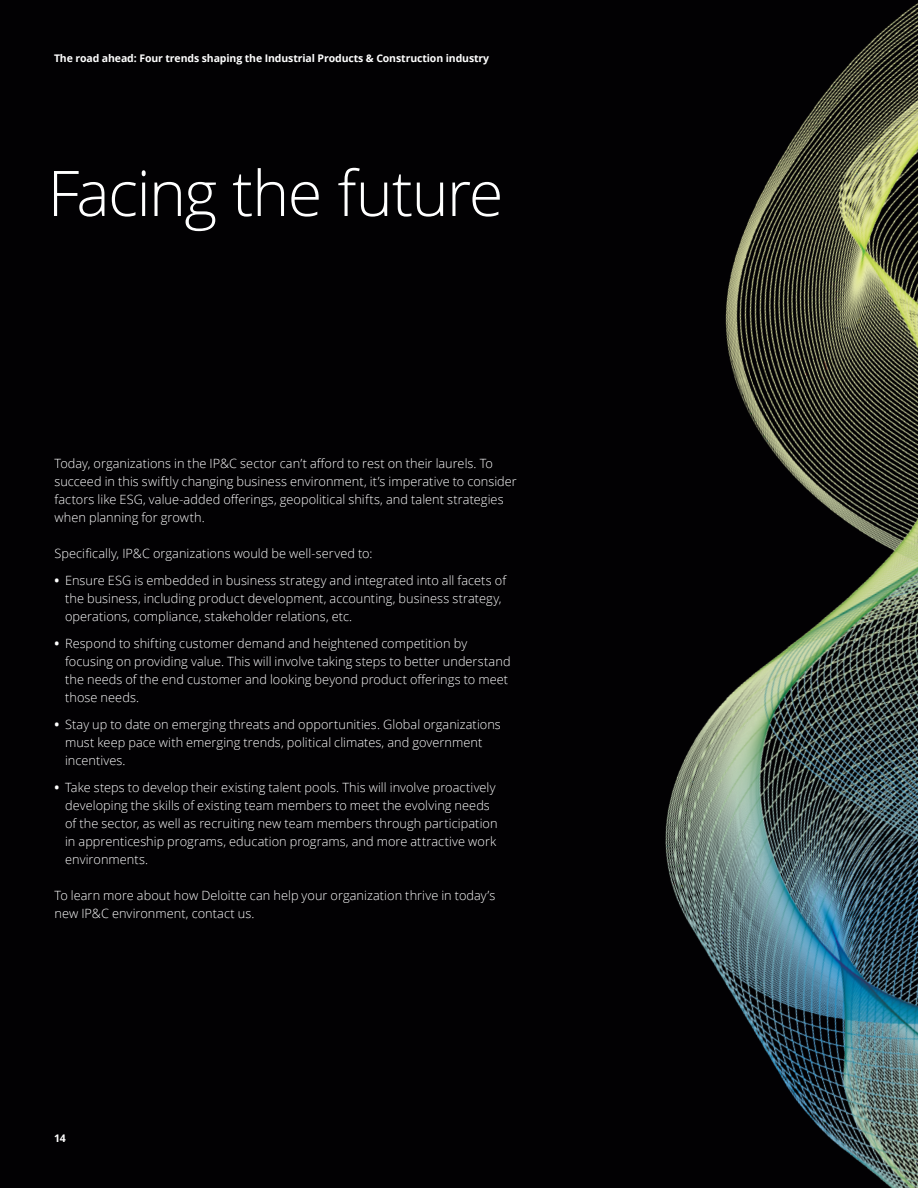
<style>
.page{position:relative;width:918px;height:1188px;background:#020103}
.page>*{position:absolute;margin:0;border:0;box-sizing:border-box;transform-origin:0 0}
.t1{font:300 63px "Open Sans";letter-spacing:-.025em;color:#fff}
.t2{font:300 12.75px/18px "Open Sans";letter-spacing:.005em;color:#fff}
.t3{font:700 10.5px "Open Sans";letter-spacing:-.01em;color:#fff}
.s1{font-weight:700}
</style>
<div class="page">
<img style="left:665px;top:3px;width:253px;height:1185px">
<p class="t3" style="left:54px;top:51px;width:437px">The road ahead: Four trends shaping the Industrial Products &amp; Construction industry</p>
<h1 class="t1" style="left:48px;top:150px;width:457px">Facing the future</h1>
<p class="t2" style="left:54px;top:454px;width:464px">Today, organizations in the IP&amp;C sector can’t afford to rest on their laurels. To succeed in this swiftly changing business environment, it’s imperative to consider factors like ESG, value-added offerings, geopolitical shifts, and talent strategies when planning for growth.</p>
<p class="t2" style="left:54px;top:544px;width:320px">Specifically, IP&amp;C organizations would be well-served to:</p>
<p class="t2" style="left:65px;top:571px;width:443px;text-indent:-11px"><span class="s1">•</span> Ensure ESG is embedded in business strategy and integrated into all facets of the business, including product development, accounting, business strategy, operations, compliance, stakeholder relations, etc.</p>
<p class="t2" style="left:65px;top:634px;width:447px;text-indent:-11px"><span class="s1">•</span> Respond to shifting customer demand and heightened competition by focusing on providing value. This will involve taking steps to better understand the needs of the end customer and looking beyond product offerings to meet those needs.</p>
<p class="t2" style="left:65px;top:715px;width:437px;text-indent:-11px"><span class="s1">•</span> Stay up to date on emerging threats and opportunities. Global organizations must keep pace with emerging trends, political climates, and government incentives.</p>
<p class="t2" style="left:65px;top:778px;width:434px;text-indent:-11px"><span class="s1">•</span> Take steps to develop their existing talent pools. This will involve proactively developing the skills of existing team members to meet the evolving needs of the sector, as well as recruiting new team members through participation in apprenticeship programs, education programs, and more attractive work environments.</p>
<p class="t2" style="left:54px;top:886px;width:442px">To learn more about how Deloitte can help your organization thrive in today’s new IP&amp;C environment, contact us.</p>
<p class="t3" style="left:54px;top:1131px;width:13px">14</p>
</div>
